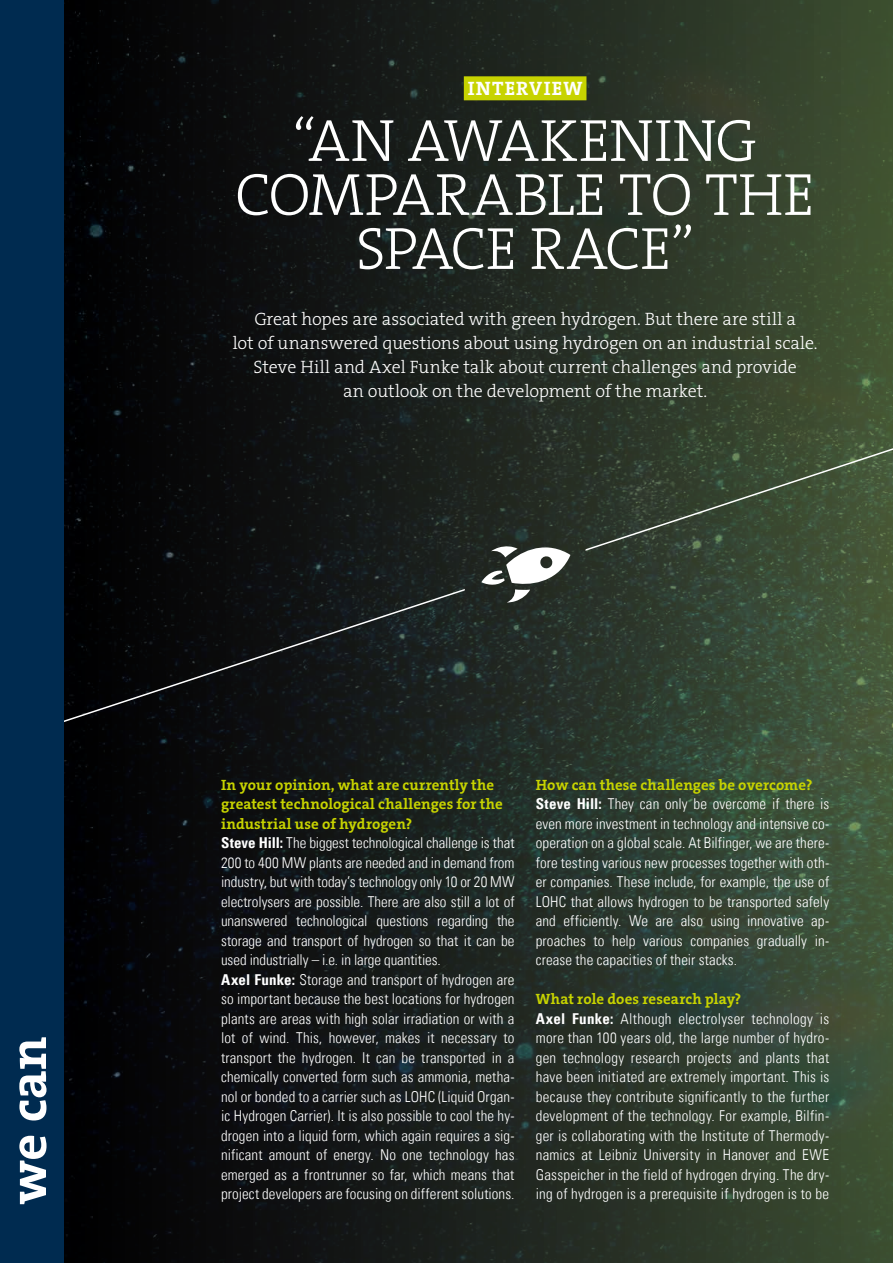
<style>
.page{position:relative;width:893px;height:1263px;background:#fff}
.page>*{position:absolute;margin:0;border:0;box-sizing:border-box;transform-origin:0 0}
.t1{font:300 60px/54px "The Serif W3";letter-spacing:-.005em;color:#fff;text-align:center}
.t2{font:700 52.5px "The Serif W7";color:#fff}
.t3{font:700 19.5px "The Serif W7";letter-spacing:.06em;color:#fff}
.t4{font:300 18px/24px "The Serif W3";letter-spacing:-.005em;color:#fff;text-align:center}
.t5{font:15px/19.5px "Univers Com 47 Light Cond";letter-spacing:.005em;color:#fff;text-align:justify}
.t6{font:700 15px/19.5px "The Serif W7";letter-spacing:.005em;color:#c7d300}
.s1{font-family:"Univers Com 67 Bold Cond"}
</style>
<div class="page">
<img style="left:64px;top:0;width:829px;height:1263px">
<svg style="left:64px;top:154px;width:829px;height:569px"></svg>
<div style="left:0;top:0;width:64px;height:1263px;background:#002b50"></div>
<svg style="left:481px;top:540px;width:89px;height:62px"></svg>
<div style="left:464px;top:76px;width:122px;height:24px;background:#c7d300"></div>
<h2 class="t2" style="left:-5px;top:1204px;width:169px;rotate:-90deg">we can</h2>
<h3 class="t3" style="left:468px;top:76px;width:116px">INTERVIEW</h3>
<h1 class="t1" style="left:235px;top:114px;width:581px">“AN AWAKENING<br>COMPARABLE TO THE<br>SPACE RACE”</h1>
<p class="t4" style="left:233px;top:307px;width:586px">Great hopes are associated with green hydrogen. But there are still a<br>lot of unanswered questions about using hydrogen on an industrial scale.<br>Steve Hill and Axel Funke talk about current challenges and provide<br>an outlook on the development of the market.</p>
<p class="t6" style="left:221px;top:775px;width:283px">In your opinion, what are currently the greatest technological challenges for the industrial use of hydrogen?</p>
<p class="t5" style="left:221px;top:833px;width:295px;text-align:left"><span class="s1">Steve Hill:</span> The biggest technological challenge is that 200 to 400 MW plants are needed and in demand from industry, but with today’s technology only 10 or 20 MW electrolysers are possible. There are also still a lot of unanswered technological questions regarding the storage and transport of hydrogen so that it can be used industrially – i.e. in large quantities.<br><span class="s1">Axel Funke:</span> Storage and transport of hydrogen are so important because the best locations for hydrogen plants are areas with high solar irradiation or with a lot of wind. This, however, makes it necessary to transport the hydrogen. It can be transported in a chemically converted form such as ammonia, metha&shy;nol or bonded to a carrier such as LOHC (Liquid Organ&shy;ic Hydrogen Carrier). It is also possible to cool the hy&shy;drogen into a liquid form, which again requires a sig&shy;nificant amount of energy. No one technology has emerged as a frontrunner so far, which means that project developers are focusing on different solutions.</p>
<p class="t6" style="left:536px;top:775px;width:278px">How can these challenges be overcome?</p>
<p class="t5" style="left:536px;top:794px;width:295px"><span class="s1">Steve Hill:</span> They can only be overcome if there is even more investment in technology and intensive co&shy;operation on a global scale. At Bilfinger, we are there&shy;fore testing various new processes together with oth&shy;er companies. These include, for example, the use of LOHC that allows hydrogen to be transported safely and efficiently. We are also using innovative ap&shy;proaches to help various companies gradually in&shy;crease the capacities of their stacks.</p>
<p class="t6" style="left:536px;top:989px;width:207px">What role does research play?</p>
<p class="t5" style="left:536px;top:1009px;width:295px"><span class="s1">Axel Funke:</span> Although electrolyser technology is more than 100 years old, the large number of hydro&shy;gen technology research projects and plants that have been initiated are extremely important. This is because they contribute significantly to the further development of the technology. For example, Bilfin&shy;ger is collaborating with the Institute of Thermody&shy;namics at Leibniz University in Hanover and EWE Gasspeicher in the field of hydrogen drying. The dry&shy;ing of hydrogen is a prerequisite if hydrogen is to be</p>
</div>
